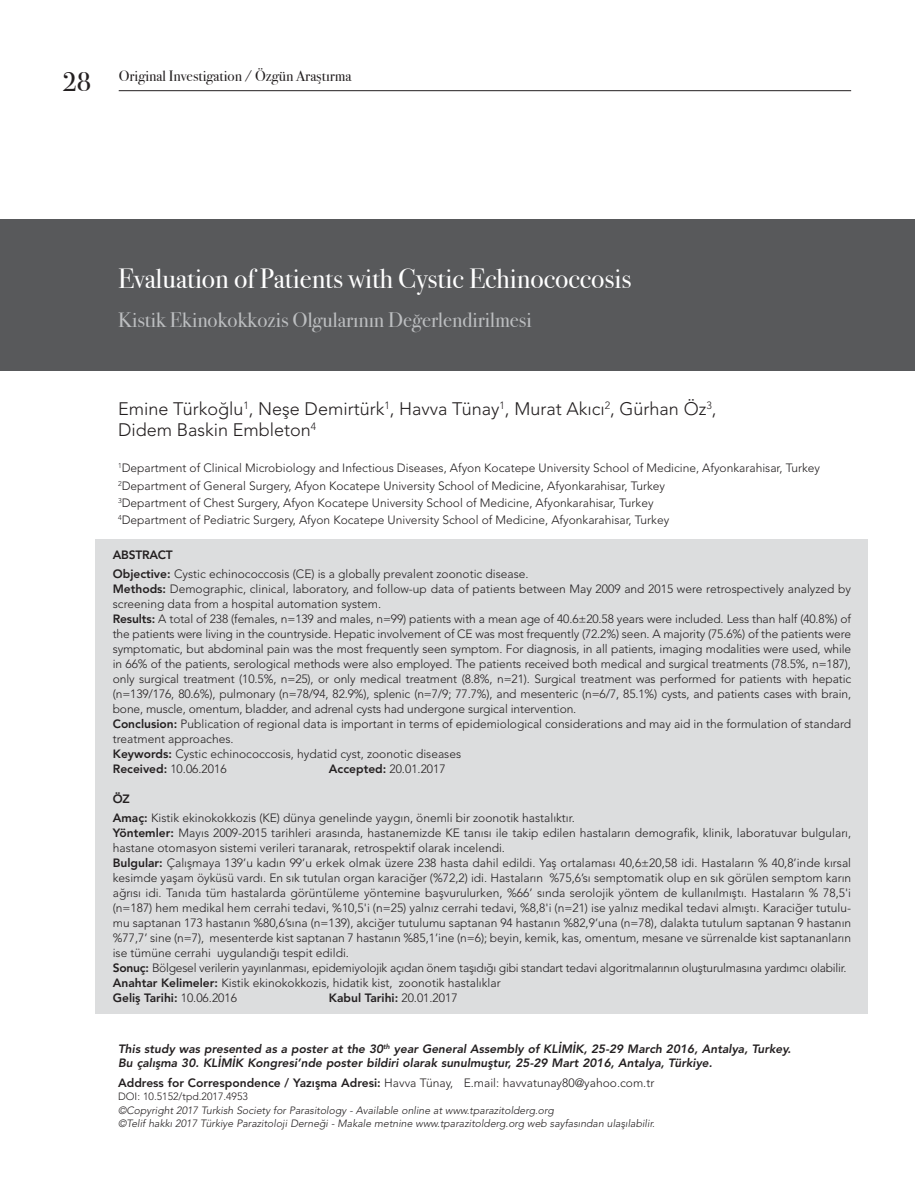
<style>
.page{position:relative;width:915px;height:1191px;background:#fff}
.page>*{position:absolute;margin:0;border:0;box-sizing:border-box;transform-origin:0 0}
.t1{font:27.75px "Bodoni Svty Two ITCTT Book";color:#fff}
.t2{font:21px "Bodoni Svty Two ITCTT Book";color:#bcbec0}
.t3{font:300 18px/21px "Avenir LT Std";color:#231f20}
.t4{font:15px "Bodoni Svty Two ITCTT Book";color:#231f20}
.t5{font:300 12px/15px "Avenir LT Std";color:#231f20}
.t6{font:italic 800 12px/13.5px "Avenir LT Std";color:#231f20}
.t7{font:800 12px "Avenir LT Std";color:#231f20}
.t8{font:italic 300 10.5px/13.5px "Avenir LT Std";color:#231f20}
.t9{font:300 10.5px "Avenir LT Std";color:#231f20}
.s1{font-size:27px}
.s2{font-weight:800}
.s3{font-weight:300}
</style>
<div class="page">
<div style="left:0;top:219px;width:914px;height:151px;background:#58595b"></div>
<div style="left:96px;top:539px;width:771px;height:474px;background:#dcddde"></div>
<hr style="left:119px;top:90px;width:731px;height:1px;background:#231f20">
<p class="t4" style="left:62px;top:64px;width:290px"><span class="s1">28</span> Original Investigation / Özgün Araştırma</p>
<h1 class="t1" style="left:118px;top:256px;width:514px">Evaluation of Patients with Cystic Echinococcosis</h1>
<h2 class="t2" style="left:118px;top:302px;width:415px">Kistik Ekinokokkozis Olgularının Değerlendirilmesi</h2>
<h3 class="t3" style="left:118px;top:398px;width:599px">Emine Türkoğlu<sup>1</sup>, Neşe Demirtürk<sup>1</sup>, Havva Tünay<sup>1</sup>, Murat Akıcı<sup>2</sup>, Gürhan Öz<sup>3</sup>,<br>Didem Baskin Embleton<sup>4</sup></h3>
<p class="t5" style="left:118px;top:460px;width:703px;line-height:17.1px"><sup>1</sup>Department of Clinical Microbiology and Infectious Diseases, Afyon Kocatepe University School of Medicine, Afyonkarahisar, Turkey <sup>2</sup>Department of General Surgery, Afyon Kocatepe University School of Medicine, Afyonkarahisar, Turkey<br><sup>3</sup>Department of Chest Surgery, Afyon Kocatepe University School of Medicine, Afyonkarahisar, Turkey<br><sup>4</sup>Department of Pediatric Surgery, Afyon Kocatepe University School of Medicine, Afyonkarahisar, Turkey</p>
<p class="t5" style="left:113px;top:545px;width:417px;line-height:19.2px"><span class="s2">ABSTRACT<br>Objective:</span> Cystic echinococcosis (CE) is a globally prevalent zoonotic disease.</p>
<p class="t5" style="left:113px;top:581px;width:739px"><span class="s2">Methods:</span> Demographic, clinical, laboratory, and follow-up data of patients between May 2009 and 2015 were retrospectively analyzed by screening data from a hospital automation system.<br><span class="s2">Results:</span> A total of 238 (females, n=139 and males, n=99) patients with a mean age of 40.6±20.58 years were included. Less than half (40.8%) of the patients were living in the countryside. Hepatic involvement of CE was most frequently (72.2%) seen. A majority (75.6%) of the patients were symptomatic, but abdominal pain was the most frequently seen symptom. For diagnosis, in all patients, imaging modalities were used, while in 66% of the patients, serological methods were also employed. The patients received both medical and surgical treatments (78.5%, n=187), only surgical treatment (10.5%, n=25), or only medical treatment (8.8%, n=21). Surgical treatment was performed for patients with hepatic (n=139/176, 80.6%), pulmonary (n=78/94, 82.9%), splenic (n=7/9; 77.7%), and mesenteric (n=6/7, 85.1%) cysts, and patients cases with brain, bone, muscle, omentum, bladder, and adrenal cysts had undergone surgical intervention.<br><span class="s2">Conclusion:</span> Publication of regional data is important in terms of epidemiological considerations and may aid in the formulation of standard treatment approaches.<br><span class="s2">Keywords:</span> Cystic echinococcosis, hydatid cyst, zoonotic diseases<br><span class="s2">Received:</span> 10.06.2016</p>
<p class="t5" style="left:329px;top:761px;width:118px"><span class="s2">Accepted:</span> 20.01.2017</p>
<p class="t5" style="left:113px;top:789px;width:463px;line-height:19.2px"><span class="s2">ÖZ<br>Amaç:</span> Kistik ekinokokkozis (KE) dünya genelinde yaygın, önemli bir zoonotik hastalıktır.</p>
<p class="t5" style="left:113px;top:825px;width:739px"><span class="s2">Yöntemler:</span> Mayıs 2009-2015 tarihleri arasında, hastanemizde KE tanısı ile takip edilen hastaların demografik, klinik, laboratuvar bulguları, hastane otomasyon sistemi verileri taranarak, retrospektif olarak incelendi.<br><span class="s2">Bulgular:</span> Çalışmaya 139’u kadın 99’u erkek olmak üzere 238 hasta dahil edildi. Yaş ortalaması 40,6±20,58 idi. Hastaların % 40,8’inde kırsal kesimde yaşam öyküsü vardı. En sık tutulan organ karaciğer (%72,2) idi. Hastaların %75,6’sı semptomatik olup en sık görülen semptom karın ağrısı idi. Tanıda tüm hastalarda görüntüleme yöntemine başvurulurken, %66’ sında serolojik yöntem de kullanılmıştı. Hastaların % 78,5'i (n=187) hem medikal hem cerrahi tedavi, %10,5'i (n=25) yalnız cerrahi tedavi, %8,8'i (n=21) ise yalnız medikal tedavi almıştı. Karaciğer tutulu&shy;mu saptanan 173 hastanın %80,6’sına (n=139), akciğer tutulumu saptanan 94 hastanın %82,9’una (n=78), dalakta tutulum saptanan 9 hastanın %77,7’ sine (n=7), mesenterde kist saptanan 7 hastanın %85,1’ine (n=6); beyin, kemik, kas, omentum, mesane ve sürrenalde kist saptananların ise tümüne cerrahi uygulandığı tespit edildi.<br><span class="s2">Sonuç:</span> Bölgesel verilerin yayınlanması, epidemiyolojik açıdan önem taşıdığı gibi standart tedavi algoritmalarının oluşturulmasına yardımcı olabilir.<br><span class="s2">Anahtar Kelimeler:</span> Kistik ekinokokkozis, hidatik kist, zoonotik hastalıklar<br><span class="s2">Geliş Tarihi:</span> 10.06.2016</p>
<p class="t7" style="left:329px;top:991px;width:130px">Kabul Tarihi: <span class="s3">20.01.2017</span></p>
<p class="t6" style="left:118px;top:1042px;width:674px">This study was presented as a poster at the 30<sup>th</sup> year General Assembly of KLİMİK, 25-29 March 2016, Antalya, Turkey.<br>Bu çalışma 30. KLİMİK Kongresi’nde poster bildiri olarak sunulmuştur, 25-29 Mart 2016, Antalya, Türkiye.</p>
<p class="t5" style="left:118px;top:1075px;width:537px"><span class="s2">Address for Correspondence / Yazışma Adresi:</span> Havva Tünay, E.mail: havvatunay80@yahoo.com.tr</p>
<p class="t9" style="left:118px;top:1090px;width:131px">DOI: 10.5152/tpd.2017.4953</p>
<p class="t8" style="left:118px;top:1103px;width:538px">©Copyright 2017 Turkish Society for Parasitology - Available online at www.tparazitolderg.org<br>©Telif hakkı 2017 Türkiye Parazitoloji Derneği - Makale metnine www.tparazitolderg.org web sayfasından ulaşılabilir.</p>
</div>
